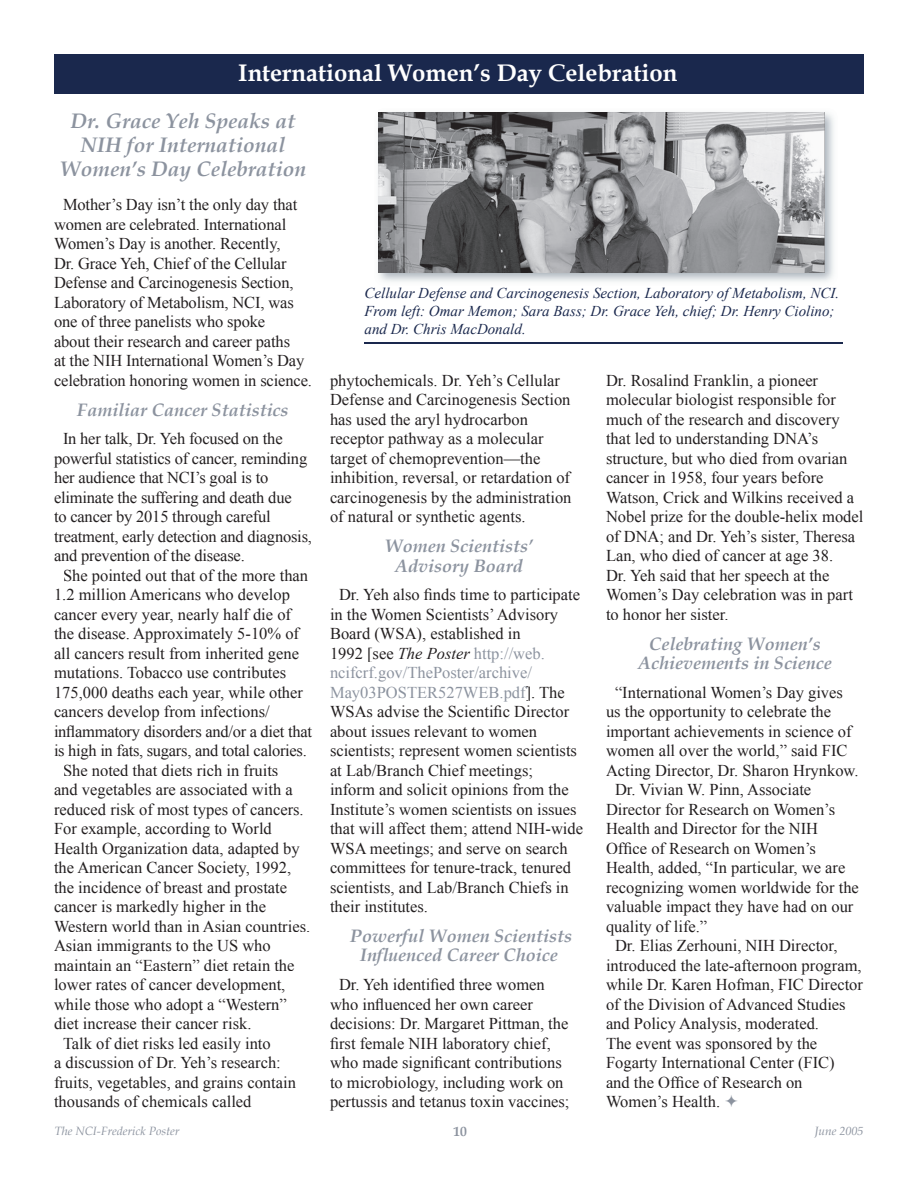
<style>
.page{position:relative;width:918px;height:1188px;background:#fff}
.page>*{position:absolute;margin:0;border:0;box-sizing:border-box;transform-origin:0 0}
.t1{font:700 24px "Book Antiqua";color:#fff}
.t2{font:italic 700 21px/24px "Book Antiqua";color:#8c939f;text-align:center}
.t3{font:italic 700 18px/19.5px "Book Antiqua";color:#8c939f;text-align:center}
.t4{font:16.5px/19.5px "Times New Roman";color:#231f20}
.t5{font:italic 15px/18px "Times New Roman";color:#1a284d}
.t6{font:700 13.5px "Book Antiqua";color:#8c939f}
.t7{font:italic 12px "Book Antiqua";color:#8c939f}
.s1{font-style:italic}
.s2{color:#8c939f}
</style>
<div class="page">
<div style="left:54px;top:54px;width:810px;height:40px;background:#1a284d"></div>
<img style="left:378px;top:112px;width:456px;height:170px">
<img style="left:379px;top:113px;width:445px;height:160px">
<hr style="left:364px;top:342px;width:479px;height:1px;background:#1a284d">
<h1 class="t1" style="left:238px;top:57px;width:441px">International Women’s Day Celebration</h1>
<p class="t2" style="left:60px;top:109px;width:248px">Dr. Grace Yeh Speaks at<br>NIH for International<br>Women’s Day Celebration</p>
<p class="t4" style="left:54px;top:194px;width:259px;text-indent:9px">Mother’s Day isn’t the only day that women are celebrated. International Women’s Day is another. Recently,<br>Dr. Grace Yeh, Chief of the Cellular Defense and Carcinogenesis Section, Laboratory of Metabolism, NCI, was one of three panelists who spoke<br>about their research and career paths<br>at the NIH International Women’s Day celebration honoring women in science.</p>
<p class="t3" style="left:77px;top:400px;width:213px">Familiar Cancer Statistics</p>
<p class="t4" style="left:63px;top:428px;width:221px">In her talk, Dr. Yeh focused on the</p>
<p class="t4" style="left:54px;top:448px;width:255px">powerful statistics of cancer, reminding</p>
<p class="t4" style="left:54px;top:467px;width:216px">her audience that NCI’s goal is to</p>
<p class="t4" style="left:54px;top:487px;width:239px">eliminate the suffering and death due</p>
<p class="t4" style="left:54px;top:506px;width:218px">to cancer by 2015 through careful</p>
<p class="t4" style="left:54px;top:526px;width:260px">treatment, early detection and diagnosis,</p>
<p class="t4" style="left:54px;top:545px;width:192px">and prevention of the disease.</p>
<p class="t4" style="left:63px;top:565px;width:247px">She pointed out that of the more than</p>
<p class="t4" style="left:54px;top:584px;width:238px">1.2 million Americans who develop</p>
<p class="t4" style="left:54px;top:604px;width:239px">cancer every year, nearly half die of</p>
<p class="t4" style="left:54px;top:623px;width:247px">the disease. Approximately 5-10% of</p>
<p class="t4" style="left:54px;top:643px;width:247px">all cancers result from inherited gene</p>
<p class="t4" style="left:54px;top:662px;width:234px">mutations. Tobacco use contributes</p>
<p class="t4" style="left:54px;top:682px;width:251px">175,000 deaths each year, while other</p>
<p class="t4" style="left:54px;top:701px;width:217px">cancers develop from infections/</p>
<p class="t4" style="left:54px;top:721px;width:260px">inflammatory disorders and/or a diet that</p>
<p class="t4" style="left:54px;top:740px;width:254px">is high in fats, sugars, and total calories.</p>
<p class="t4" style="left:63px;top:760px;width:217px">She noted that diets rich in fruits</p>
<p class="t4" style="left:54px;top:779px;width:240px">and vegetables are associated with a</p>
<p class="t4" style="left:54px;top:799px;width:251px">reduced risk of most types of cancers.</p>
<p class="t4" style="left:54px;top:818px;width:219px">For example, according to World</p>
<p class="t4" style="left:54px;top:838px;width:247px">Health Organization data, adapted by</p>
<p class="t4" style="left:54px;top:857px;width:239px">the American Cancer Society, 1992,</p>
<p class="t4" style="left:54px;top:877px;width:235px">the incidence of breast and prostate</p>
<p class="t4" style="left:54px;top:896px;width:214px">cancer is markedly higher in the</p>
<p class="t4" style="left:54px;top:916px;width:258px">Western world than in Asian countries.</p>
<p class="t4" style="left:54px;top:935px;width:218px">Asian immigrants to the US who</p>
<p class="t4" style="left:54px;top:955px;width:242px">maintain an “Eastern” diet retain the</p>
<p class="t4" style="left:54px;top:974px;width:233px">lower rates of cancer development,</p>
<p class="t4" style="left:54px;top:994px;width:234px">while those who adopt a “Western”</p>
<p class="t4" style="left:54px;top:1013px;width:199px">diet increase their cancer risk.</p>
<p class="t4" style="left:63px;top:1033px;width:209px">Talk of diet risks led easily into</p>
<p class="t4" style="left:54px;top:1052px;width:228px">a discussion of Dr. Yeh’s research:</p>
<p class="t4" style="left:54px;top:1072px;width:243px">fruits, vegetables, and grains contain</p>
<p class="t4" style="left:54px;top:1091px;width:199px">thousands of chemicals called</p>
<p class="t5" style="left:364px;top:284px;width:476px">Cellular Defense and Carcinogenesis Section, Laboratory of Metabolism, NCI.<br>From left: Omar Memon; Sara Bass; Dr. Grace Yeh, chief; Dr. Henry Ciolino; and Dr. Chris MacDonald.</p>
<p class="t4" style="left:330px;top:370px;width:243px">phytochemicals. Dr. Yeh’s Cellular Defense and Carcinogenesis Section has used the aryl hydrocarbon receptor pathway as a molecular target of chemoprevention—the inhibition, reversal, or retardation of carcinogenesis by the administration of natural or synthetic agents.</p>
<p class="t3" style="left:385px;top:536px;width:150px">Women Scientists’<br>Advisory Board</p>
<p class="t4" style="left:330px;top:584px;width:255px;text-indent:9px">Dr. Yeh also finds time to participate in the Women Scientists’ Advisory Board (WSA), established in<br>1992 [see <span class="s1">The Poster</span> <span class="s2">http://web. ncifcrf.gov/ThePoster/archive/ May03POSTER527WEB.pdf</span>]. The WSAs advise the Scientific Director about issues relevant to women scientists; represent women scientists at Lab/Branch Chief meetings;<br>inform and solicit opinions from the Institute’s women scientists on issues that will affect them; attend NIH-wide WSA meetings; and serve on search committees for tenure-track, tenured scientists, and Lab/Branch Chiefs in their institutes.</p>
<p class="t3" style="left:350px;top:926px;width:223px">Powerful Women Scientists<br>Influenced Career Choice</p>
<p class="t4" style="left:330px;top:974px;width:241px;text-indent:9px">Dr. Yeh identified three women who influenced her own career decisions: Dr. Margaret Pittman, the first female NIH laboratory chief, who made significant contributions to microbiology, including work on pertussis and tetanus toxin vaccines;</p>
<p class="t4" style="left:606px;top:370px;width:259px">Dr. Rosalind Franklin, a pioneer molecular biologist responsible for much of the research and discovery that led to understanding DNA’s structure, but who died from ovarian cancer in 1958, four years before Watson, Crick and Wilkins received a Nobel prize for the double-helix model of DNA; and Dr. Yeh’s sister, Theresa Lan, who died of cancer at age 38.<br>Dr. Yeh said that her speech at the Women’s Day celebration was in part to honor her sister.</p>
<p class="t3" style="left:638px;top:634px;width:195px">Celebrating Women’s<br>Achievements in Science</p>
<p class="t4" style="left:615px;top:682px;width:229px">“International Women’s Day gives</p>
<p class="t4" style="left:606px;top:701px;width:227px">us the opportunity to celebrate the</p>
<p class="t4" style="left:606px;top:721px;width:247px">important achievements in science of</p>
<p class="t4" style="left:606px;top:740px;width:243px">women all over the world,” said FIC</p>
<p class="t4" style="left:606px;top:760px;width:254px">Acting Director, Dr. Sharon Hrynkow.</p>
<p class="t4" style="left:615px;top:779px;width:198px">Dr. Vivian W. Pinn, Associate</p>
<p class="t4" style="left:606px;top:799px;width:231px">Director for Research on Women’s</p>
<p class="t4" style="left:606px;top:818px;width:214px">Health and Director for the NIH</p>
<p class="t4" style="left:606px;top:838px;width:212px">Office of Research on Women’s</p>
<p class="t4" style="left:606px;top:857px;width:241px">Health, added, “In particular, we are</p>
<p class="t4" style="left:606px;top:877px;width:254px">recognizing women worldwide for the</p>
<p class="t4" style="left:606px;top:896px;width:249px">valuable impact they have had on our</p>
<p class="t4" style="left:606px;top:916px;width:103px">quality of life.”</p>
<p class="t4" style="left:615px;top:935px;width:224px">Dr. Elias Zerhouni, NIH Director,</p>
<p class="t4" style="left:606px;top:955px;width:257px">introduced the late-afternoon program,</p>
<p class="t4" style="left:606px;top:974px;width:259px">while Dr. Karen Hofman, FIC Director</p>
<p class="t4" style="left:606px;top:994px;width:241px">of the Division of Advanced Studies</p>
<p class="t4" style="left:606px;top:1013px;width:215px">and Policy Analysis, moderated.</p>
<p class="t4" style="left:606px;top:1033px;width:213px">The event was sponsored by the</p>
<p class="t4" style="left:606px;top:1052px;width:230px">Fogarty International Center (FIC)</p>
<p class="t4" style="left:606px;top:1072px;width:198px">and the Office of Research on</p>
<p class="t4" style="left:606px;top:1091px;width:116px">Women’s Health.</p>
<p class="t7" style="left:54px;top:1123px;width:126px">The NCI-Frederick Poster</p>
<p class="t6" style="left:454px;top:1123px;width:15px">10</p>
<p class="t7" style="left:815px;top:1123px;width:51px">June 2005</p>
</div>
